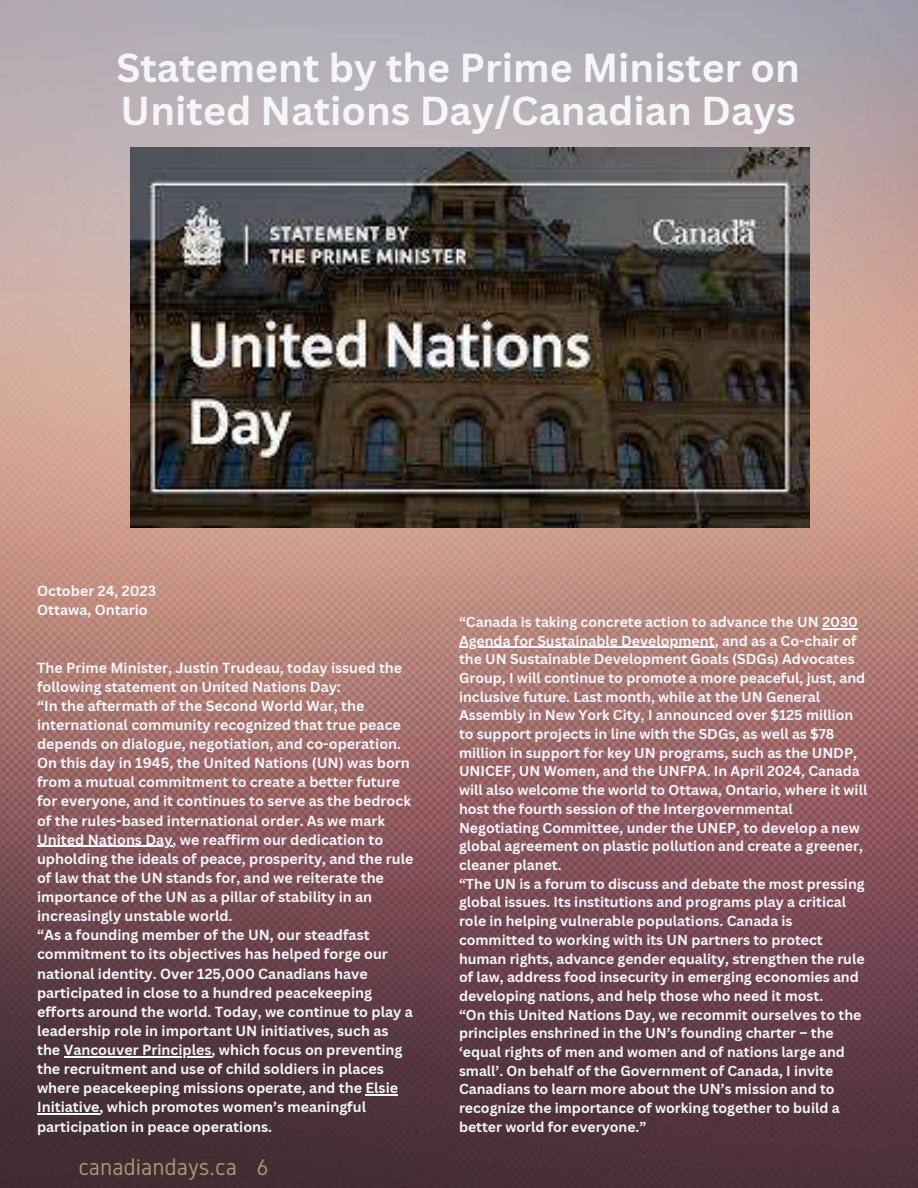
<style>
.page{position:relative;width:918px;height:1188px;background:#fff}
.page>*{position:absolute;margin:0;border:0;box-sizing:border-box;transform-origin:0 0}
.t1{font:700 39.3px/42.8px "Canva Sans";color:#f4f6fc}
.t2{font:22.65px "Gidole";color:#b09770}
.t3{font:700 14.25px/19.2px "Canva Sans";color:#f4f6fc}
.t4{font:700 14.1px/18.8px "Canva Sans";color:#f4f6fc}
</style>
<div class="page">
<img style="left:0;top:0;width:918px;height:1188px">
<img style="left:131px;top:147px;width:678px;height:380px">
<hr style="left:37px;top:846px;width:136px;height:1px;background:#f4f6fc">
<hr style="left:64px;top:1056px;width:148px;height:1px;background:#f4f6fc">
<hr style="left:366px;top:1094px;width:32px;height:2px;background:#f4f6fc">
<hr style="left:37px;top:1114px;width:63px;height:1px;background:#f4f6fc">
<hr style="left:822px;top:628px;width:36px;height:1px;background:#f4f6fc">
<hr style="left:459px;top:647px;width:256px;height:1px;background:#f4f6fc">
<h1 class="t1" style="left:116px;top:46px;width:685px">Statement by the Prime Minister on<br>United Nations Day/Canadian Days</h1>
<p class="t3" style="left:37px;top:581px;width:121px">October 24, 2023<br>Ottawa, Ontario</p>
<p class="t3" style="left:37px;top:657px;width:378px">The Prime Minister, Justin Trudeau, today issued the following statement on United Nations Day:<br>“In the aftermath of the Second World War, the international community recognized that true peace depends on dialogue, negotiation, and co-operation.<br>On this day in 1945, the United Nations (UN) was born from a mutual commitment to create a better future for everyone, and it continues to serve as the bedrock of the rules-based international order. As we mark United Nations Day, we reaffirm our dedication to upholding the ideals of peace, prosperity, and the rule of law that the UN stands for, and we reiterate the importance of the UN as a pillar of stability in an increasingly unstable world.<br>“As a founding member of the UN, our steadfast commitment to its objectives has helped forge our national identity. Over 125,000 Canadians have participated in close to a hundred peacekeeping efforts around the world. Today, we continue to play a leadership role in important UN initiatives, such as the Vancouver Principles, which focus on preventing the recruitment and use of child soldiers in places where peacekeeping missions operate, and the Elsie Initiative, which promotes women’s meaningful participation in peace operations.</p>
<h2 class="t2" style="left:78px;top:1154px;width:192px">canadiandays.ca 6</h2>
<p class="t4" style="left:459px;top:612px;width:410px">“Canada is taking concrete action to advance the UN 2030<br>Agenda for Sustainable Development, and as a Co-chair of the UN Sustainable Development Goals (SDGs) Advocates Group, I will continue to promote a more peaceful, just, and inclusive future. Last month, while at the UN General Assembly in New York City, I announced over $125 million to support projects in line with the SDGs, as well as $78 million in support for key UN programs, such as the UNDP, UNICEF, UN Women, and the UNFPA. In April 2024, Canada will also welcome the world to Ottawa, Ontario, where it will host the fourth session of the Intergovernmental Negotiating Committee, under the UNEP, to develop a new global agreement on plastic pollution and create a greener, cleaner planet.<br>“The UN is a forum to discuss and debate the most pressing global issues. Its institutions and programs play a critical role in helping vulnerable populations. Canada is committed to working with its UN partners to protect human rights, advance gender equality, strengthen the rule of law, address food insecurity in emerging economies and developing nations, and help those who need it most.<br>“On this United Nations Day, we recommit ourselves to the principles enshrined in the UN’s founding charter – the ‘equal rights of men and women and of nations large and small’. On behalf of the Government of Canada, I invite Canadians to learn more about the UN’s mission and to recognize the importance of working together to build a better world for everyone.”</p>
</div>
